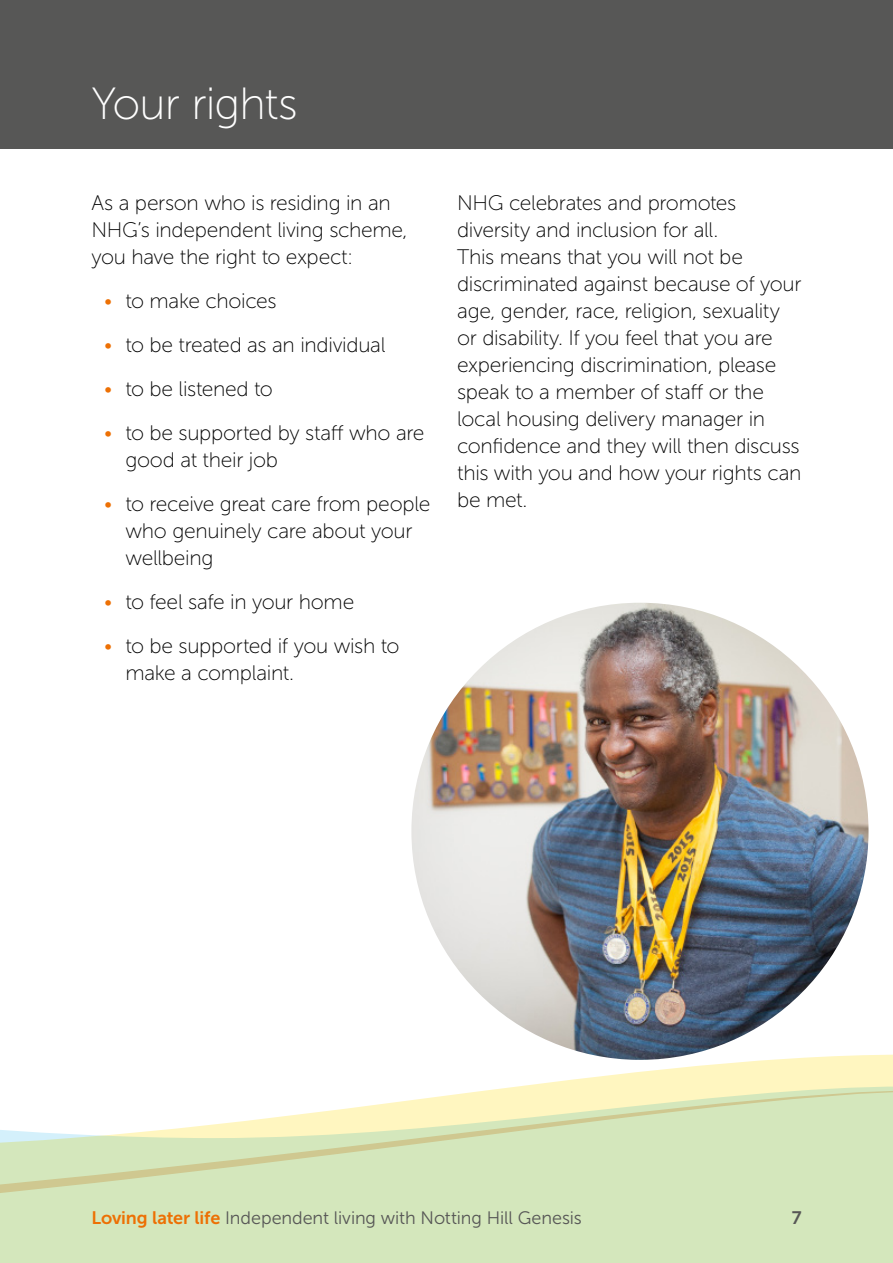
<style>
.page{position:relative;width:893px;height:1263px;background:#fff}
.page>*{position:absolute;margin:0;border:0;box-sizing:border-box;transform-origin:0 0}
.t1{font:45px "Museo Sans 100";letter-spacing:-.02em;color:#fff}
.t2{font:21px/27px "Museo Sans 100";letter-spacing:-.015em;color:#000}
.t3{font:18px "Museo Sans 300";letter-spacing:-.005em;color:#575756}
.t4{font:18px "Museo Sans 700";color:#575756}
.s1{color:#ed7004}
.s2{font-family:"Museo Sans 700";color:#ed7004}
</style>
<div class="page">
<svg style="left:0;top:1054px;width:893px;height:209px"></svg>
<div style="left:0;top:0;width:893px;height:149px;background:#575756"></div>
<svg style="left:0;top:1090px;width:893px;height:150px;background:#dce9c1"></svg>
<img style="left:411px;top:603px;width:457px;height:457px;border-radius:228px">
<h1 class="t1" style="left:91px;top:79px;width:208px">Your rights</h1>
<p class="t2" style="left:91px;top:189px;width:318px">As a person who is residing in an<br>NHG’s independent living scheme, you have the right to expect:</p>
<p class="t2" style="left:104px;top:287px;width:174px"><span class="s1">•</span> to make choices</p>
<p class="t2" style="left:104px;top:331px;width:283px"><span class="s1">•</span> to be treated as an individual</p>
<p class="t2" style="left:104px;top:375px;width:170px"><span class="s1">•</span> to be listened to</p>
<p class="t2" style="left:125px;top:419px;width:300px;text-indent:-21px"><span class="s1">•</span> to be supported by staff who are good at their job</p>
<p class="t2" style="left:125px;top:490px;width:306px;text-indent:-21px"><span class="s1">•</span> to receive great care from people who genuinely care about your wellbeing</p>
<p class="t2" style="left:104px;top:588px;width:252px"><span class="s1">•</span> to feel safe in your home</p>
<p class="t2" style="left:125px;top:632px;width:276px;text-indent:-21px"><span class="s1">•</span> to be supported if you wish to make a complaint.</p>
<p class="t2" style="left:457px;top:189px;width:346px">NHG celebrates and promotes diversity and inclusion for all.<br>This means that you will not be discriminated against because of your age, gender, race, religion, sexuality or disability. If you feel that you are experiencing discrimination, please speak to a member of staff or the local housing delivery manager in confidence and they will then discuss this with you and how your rights can be met.</p>
<p class="t3" style="left:91px;top:1208px;width:492px"><span class="s2">Loving later life</span> Independent living with Notting Hill Genesis</p>
<p class="t4" style="left:792px;top:1208px;width:11px">7</p>
</div>
